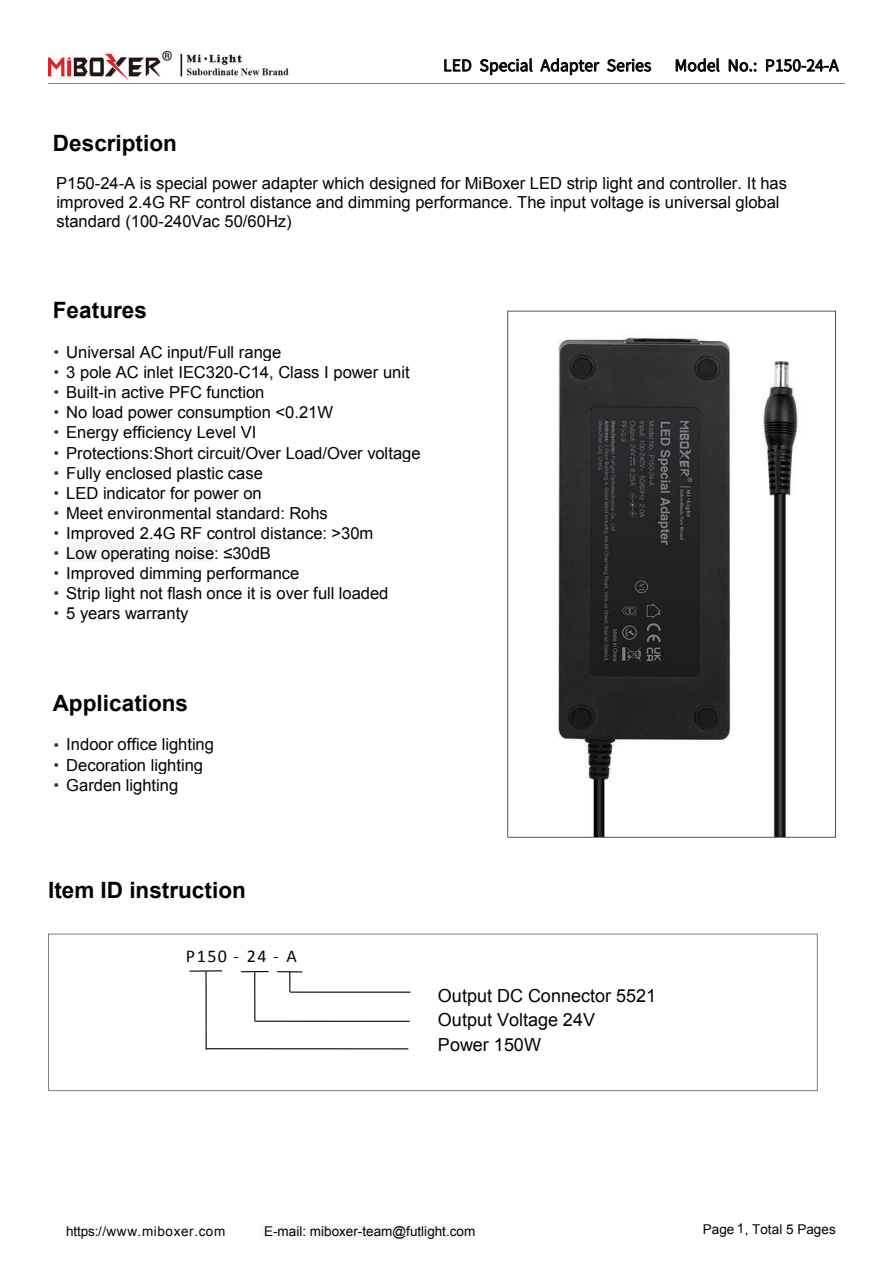
<style>
.page{position:relative;width:894px;height:1263px;background:#fff}
.page>*{position:absolute;margin:0;border:0;box-sizing:border-box;transform-origin:0 0}
.t1{font:700 22.5px "Arial";color:#030303}
.t2{font:18px/24.9px "Arial";letter-spacing:.005em;color:#030303}
.t3{font:18px "Calibri";letter-spacing:.085em;color:#030303}
.t4{font:16.65px/20.1px "Arial";color:#030303}
.t5{font:15.6px "Source Han Sans CN";letter-spacing:.005em;color:#030303}
.t6{font:13.5px "Arial";letter-spacing:.005em;color:#030303}
.t7{font:13.5px "Arial";letter-spacing:.04em;color:#030303}
.s1{font-family:"Sim Sun";color:#313160}
</style>
<div class="page">
<hr style="left:260px;top:1224px;width:4px;height:15px;background:#f7f8f7">
<div style="left:264px;top:1224px;width:42px;height:15px;background:#f7f8f7"></div>
<hr style="left:306px;top:1224px;width:4px;height:15px;background:#f7f8f7">
<div style="left:310px;top:1224px;width:165px;height:15px;background:#f7f8f7"></div>
<svg style="left:444px;top:59px;width:27px;height:13px"></svg>
<svg style="left:480px;top:58px;width:52px;height:17px"></svg>
<svg style="left:540px;top:58px;width:59px;height:18px"></svg>
<svg style="left:607px;top:59px;width:44px;height:13px"></svg>
<svg style="left:675px;top:58px;width:44px;height:14px"></svg>
<svg style="left:728px;top:59px;width:28px;height:13px"></svg>
<svg style="left:766px;top:59px;width:73px;height:13px"></svg>
<hr style="left:48px;top:83px;width:796px;height:1px;background:#7d8083">
<img style="left:49px;top:51px;width:240px;height:28px">
<img style="left:507px;top:310px;width:329px;height:528px">
<div style="left:66px;top:542px;width:31px;height:20px;background:#f3f5f7"></div>
<hr style="left:97px;top:542px;width:4px;height:20px;background:#f3f5f7">
<div style="left:101px;top:542px;width:69px;height:20px;background:#f3f5f7"></div>
<div style="left:170px;top:542px;width:5px;height:20px;background:#f3f5f7"></div>
<div style="left:175px;top:542px;width:39px;height:20px;background:#f3f5f7"></div>
<svg style="left:48px;top:934px;width:769px;height:157px"></svg>
<hr style="left:277px;top:971px;width:25px;height:2px;background:#030303">
<svg style="left:289px;top:972px;width:1px;height:20px"></svg>
<hr style="left:290px;top:992px;width:120px;height:1px;background:#030303">
<svg style="left:241px;top:971px;width:27px;height:1px"></svg>
<hr style="left:254px;top:972px;width:1px;height:49px;background:#030303">
<hr style="left:255px;top:1021px;width:154px;height:1px;background:#030303">
<hr style="left:189px;top:970px;width:33px;height:2px;background:#030303">
<hr style="left:205px;top:971px;width:2px;height:79px;background:#030303">
<hr style="left:207px;top:1048px;width:201px;height:1px;background:#030303">
<p class="t5" style="left:443px;top:57px;width:209px">LED Special Adapter Series</p>
<p class="t5" style="left:674px;top:57px;width:165px">Model No.: P150-24-A</p>
<h1 class="t1" style="left:53px;top:128px;width:125px">Description</h1>
<p class="t4" style="left:56px;top:173px;width:732px;line-height:19px">P150-24-A is special power adapter which designed for MiBoxer LED strip light and controller. It has improved 2.4G RF control distance and dimming performance. The input voltage is universal global standard (100-240Vac 50/60Hz)</p>
<h1 class="t1" style="left:53px;top:296px;width:95px">Features</h1>
<p class="t4" style="left:48px;top:342px;width:374px"><span class="s1">·</span>Universal AC input/Full range<br><span class="s1">·</span>3 pole AC inlet IEC320-C14, Class I power unit <span class="s1">·</span>Built-in active PFC function<br><span class="s1">·</span>No load power consumption &lt;0.21W<br><span class="s1">·</span>Energy efficiency Level VI<br><span class="s1">·</span>Protections:Short circuit/Over Load/Over voltage <span class="s1">·</span>Fully enclosed plastic case<br><span class="s1">·</span>LED indicator for power on<br><span class="s1">·</span>Meet environmental standard: Rohs<br><span class="s1">·</span>Improved 2.4G RF control distance: &gt;30m <span class="s1">·</span>Low operating noise: ≤30dB<br><span class="s1">·</span>Improved dimming performance<br><span class="s1">·</span>Strip light not flash once it is over full loaded<br><span class="s1">·</span>5 years warranty</p>
<h1 class="t1" style="left:53px;top:688px;width:136px">Applications</h1>
<p class="t4" style="left:48px;top:734px;width:167px"><span class="s1">·</span>Indoor office lighting <span class="s1">·</span>Decoration lighting <span class="s1">·</span>Garden lighting</p>
<h1 class="t1" style="left:48px;top:875px;width:199px">Item ID instruction</h1>
<p class="t3" style="left:186px;top:944px;width:113px">P150 - 24 - A</p>
<p class="t2" style="left:438px;top:983px;width:220px">Output DC Connector 5521<br>Output Voltage 24V<br>Power 150W</p>
<p class="t7" style="left:66px;top:1222px;width:161px">https://www.miboxer.com</p>
<p class="t6" style="left:264px;top:1222px;width:213px">E-mail: miboxer-team@futlight.com</p>
<p class="t6" style="left:702px;top:1220px;width:134px">Page 1, Total 5 Pages</p>
</div>
